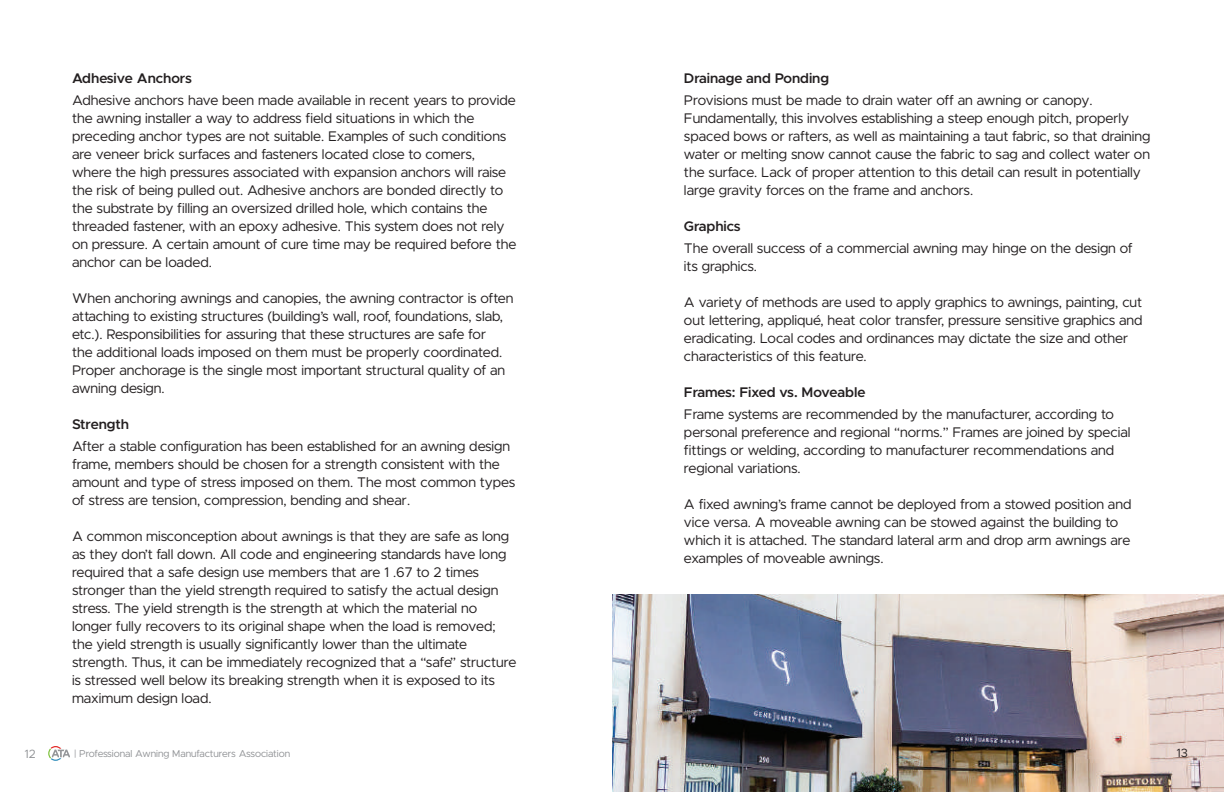
<style>
.page{position:relative;width:1224px;height:792px;background:#fff}
.page>*{position:absolute;margin:0;border:0;box-sizing:border-box;transform-origin:0 0}
.t1{font:14px/18px "Metropolis";color:#231f20}
.t2{font:600 14px "Metropolis";color:#231f20}
.t3{font:12px "Metropolis";color:#919396}
.t4{font:12px "Metropolis";color:#231f20}
.t5{font:10px "Metropolis";color:#919396}
</style>
<div class="page">
<svg style="left:48px;top:746px;width:22px;height:15px"></svg>
<img style="left:612px;top:594px;width:612px;height:198px">
<img style="left:1076px;top:748px;width:113px;height:10px">
<img style="left:1165px;top:748px;width:24px;height:9px">
<p class="t2" style="left:72px;top:69px;width:121px">Adhesive Anchors</p>
<p class="t1" style="left:72px;top:91px;width:446px">Adhesive anchors have been made available in recent years to provide the awning installer a way to address field situations in which the preceding anchor types are not suitable. Examples of such conditions are veneer brick surfaces and fasteners located close to comers, where the high pressures associated with expansion anchors will raise the risk of being pulled out. Adhesive anchors are bonded directly to the substrate by filling an oversized drilled hole, which contains the threaded fastener, with an epoxy adhesive. This system does not rely on pressure. A certain amount of cure time may be required before the anchor can be loaded.</p>
<p class="t1" style="left:72px;top:289px;width:443px">When anchoring awnings and canopies, the awning contractor is often attaching to existing structures (building’s wall, roof, foundations, slab, etc.). Responsibilities for assuring that these structures are safe for<br>the additional loads imposed on them must be properly coordinated.<br>Proper anchorage is the single most important structural quality of an awning design.</p>
<p class="t2" style="left:72px;top:416px;width:59px">Strength</p>
<p class="t1" style="left:72px;top:437px;width:445px">After a stable configuration has been established for an awning design frame, members should be chosen for a strength consistent with the amount and type of stress imposed on them. The most common types of stress are tension, compression, bending and shear.</p>
<p class="t1" style="left:72px;top:527px;width:446px">A common misconception about awnings is that they are safe as long as they don’t fall down. All code and engineering standards have long required that a safe design use members that are 1 .67 to 2 times stronger than the yield strength required to satisfy the actual design stress. The yield strength is the strength at which the material no longer fully recovers to its original shape when the load is removed; the yield strength is usually significantly lower than the ultimate strength. Thus, it can be immediately recognized that a “safe” structure is stressed well below its breaking strength when it is exposed to its maximum design load.</p>
<p class="t3" style="left:24px;top:746px;width:13px">12</p>
<p class="t5" style="left:74px;top:747px;width:218px">| Professional Awning Manufacturers Association</p>
<p class="t2" style="left:684px;top:70px;width:147px">Drainage and Ponding</p>
<p class="t1" style="left:684px;top:91px;width:468px">Provisions must be made to drain water off an awning or canopy.<br>Fundamentally, this involves establishing a steep enough pitch, properly spaced bows or rafters, as well as maintaining a taut fabric, so that draining water or melting snow cannot cause the fabric to sag and collect water on the surface. Lack of proper attention to this detail can result in potentially large gravity forces on the frame and anchors.</p>
<p class="t2" style="left:684px;top:218px;width:58px">Graphics</p>
<p class="t1" style="left:684px;top:239px;width:450px">The overall success of a commercial awning may hinge on the design of its graphics.</p>
<p class="t1" style="left:684px;top:293px;width:460px">A variety of methods are used to apply graphics to awnings, painting, cut out lettering, appliqué, heat color transfer, pressure sensitive graphics and eradicating. Local codes and ordinances may dictate the size and other characteristics of this feature.</p>
<p class="t2" style="left:684px;top:384px;width:183px">Frames: Fixed vs. Moveable</p>
<p class="t1" style="left:684px;top:405px;width:448px">Frame systems are recommended by the manufacturer, according to personal preference and regional “norms.” Frames are joined by special fittings or welding, according to manufacturer recommendations and regional variations.</p>
<p class="t1" style="left:684px;top:495px;width:449px">A fixed awning’s frame cannot be deployed from a stowed position and vice versa. A moveable awning can be stowed against the building to which it is attached. The standard lateral arm and drop arm awnings are examples of moveable awnings.</p>
<p class="t4" style="left:1177px;top:745px;width:13px">13</p>
</div>
